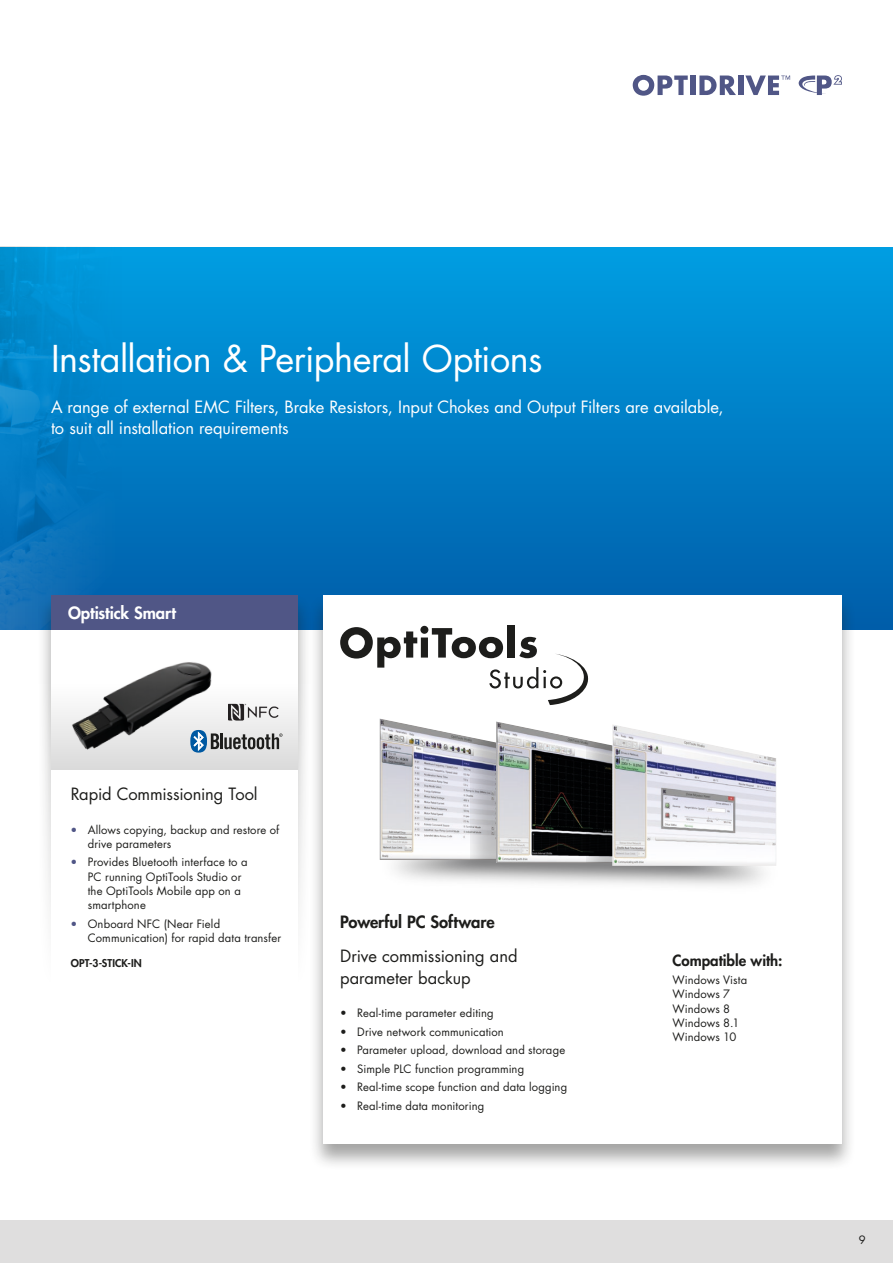
<style>
.page{position:relative;width:893px;height:1263px;background:#fff}
.page>*{position:absolute;margin:0;border:0;box-sizing:border-box;transform-origin:0 0}
.Intro_Text{font:36px "Futura Std";letter-spacing:-.015em;color:#fff}
.Intro_Text-2{font:16.5px/21.5px "Futura Std";letter-spacing:-.005em;color:#fff}
.Intro_Text-3{font:16.5px/21.5px "Futura Std";letter-spacing:-.005em;color:#1d1d1b}
.t1{font:800 16.5px "Futura Std";color:#1d1d1b}
.Block_Heading{font:800 16.5px "Futura Std";color:#fff}
.t2{font:800 15px "Futura Std";color:#1d1d1b}
.BODY_Inverse{font:11.25px/14.2px "Futura Std";letter-spacing:.01em;color:#1d1d1b}
.BODY{font:800 10.5px "Futura Std";letter-spacing:.015em;color:#1d1d1b}
</style>
<div class="page">
<div style="left:0;top:247px;width:893px;height:382px;background:linear-gradient(to bottom,#009ee2,#005da9)"></div>
<img style="left:0;top:247px;width:122px;height:382px">
<div style="left:37px;top:594px;width:275px;height:462px;background:#1d1d1b;opacity:.4"></div>
<div style="left:51px;top:595px;width:247px;height:434px;background:#fff"></div>
<div style="left:309px;top:594px;width:547px;height:577px;background:#1d1d1b;opacity:.4"></div>
<div style="left:323px;top:595px;width:519px;height:549px;background:#fff"></div>
<img style="left:380px;top:718px;width:90px;height:142px">
<img style="left:470px;top:737px;width:26px;height:123px">
<img style="left:496px;top:721px;width:90px;height:142px">
<img style="left:586px;top:740px;width:26px;height:123px">
<img style="left:612px;top:725px;width:164px;height:141px">
<div style="left:51px;top:685px;width:247px;height:85px;background:linear-gradient(to bottom,#fefefe,#dadada)"></div>
<img style="left:62px;top:662px;width:174px;height:97px">
<img style="left:228px;top:699px;width:55px;height:26px">
<svg style="left:745px;top:76px;width:45px;height:19px"></svg>
<div style="left:738px;top:76px;width:5px;height:19px;background:#505686"></div>
<svg style="left:699px;top:76px;width:37px;height:19px"></svg>
<div style="left:690px;top:76px;width:5px;height:19px;background:#505686"></div>
<svg style="left:633px;top:75px;width:55px;height:21px"></svg>
<svg style="left:798px;top:75px;width:44px;height:20px"></svg>
<div style="left:0;top:1220px;width:893px;height:43px;background:#dfdede"></div>
<div style="left:51px;top:595px;width:247px;height:34px;background:#505686"></div>
<div style="left:508px;top:625px;width:7px;height:33px;background:#1d1d1b"></div>
<svg style="left:340px;top:626px;width:248px;height:79px"></svg>
<svg style="left:190px;top:730px;width:93px;height:23px"></svg>
<p class="Intro_Text" style="left:51px;top:336px;width:493px">Installation &amp; Peripheral Options</p>
<p class="Intro_Text-2" style="left:51px;top:396px;width:674px">A range of external EMC Filters, Brake Resistors, Input Chokes and Output Filters are available, to suit all installation requirements</p>
<p class="Block_Heading" style="left:68px;top:603px;width:109px">Optistick Smart</p>
<p class="Intro_Text-3" style="left:71px;top:784px;width:188px">Rapid Commissioning Tool</p>
<p class="BODY_Inverse" style="left:88px;top:822px;width:193px">Allows copying, backup and restore of drive parameters</p>
<p class="BODY_Inverse" style="left:88px;top:855px;width:161px">Provides Bluetooth interface to a<br>PC running OptiTools Studio or the OptiTools Mobile app on a smartphone</p>
<p class="BODY_Inverse" style="left:88px;top:916px;width:195px">Onboard NFC (Near Field<br>Communication) for rapid data transfer</p>
<p class="BODY" style="left:71px;top:957px;width:73px">OPT-3-STICK-IN</p>
<h2 class="t1" style="left:340px;top:911px;width:156px">Powerful PC Software</h2>
<p class="Intro_Text-3" style="left:340px;top:945px;width:179px">Drive commissioning and parameter backup</p>
<p class="BODY_Inverse" style="left:340px;top:1006px;width:155px">• Real-time parameter editing</p>
<p class="BODY_Inverse" style="left:340px;top:1024px;width:165px">• Drive network communication</p>
<p class="BODY_Inverse" style="left:340px;top:1043px;width:226px">• Parameter upload, download and storage</p>
<p class="BODY_Inverse" style="left:340px;top:1061px;width:186px">• Simple PLC function programming</p>
<p class="BODY_Inverse" style="left:340px;top:1080px;width:229px">• Real-time scope function and data logging</p>
<p class="BODY_Inverse" style="left:340px;top:1098px;width:146px">• Real-time data monitoring</p>
<h3 class="t2" style="left:672px;top:950px;width:111px">Compatible with:</h3>
<p class="BODY_Inverse" style="left:672px;top:973px;width:76px">Windows Vista<br>Windows 7<br>Windows 8<br>Windows 8.1<br>Windows 10</p>
<p class="BODY_Inverse" style="left:859px;top:1232px;width:8px">9</p>
</div>
